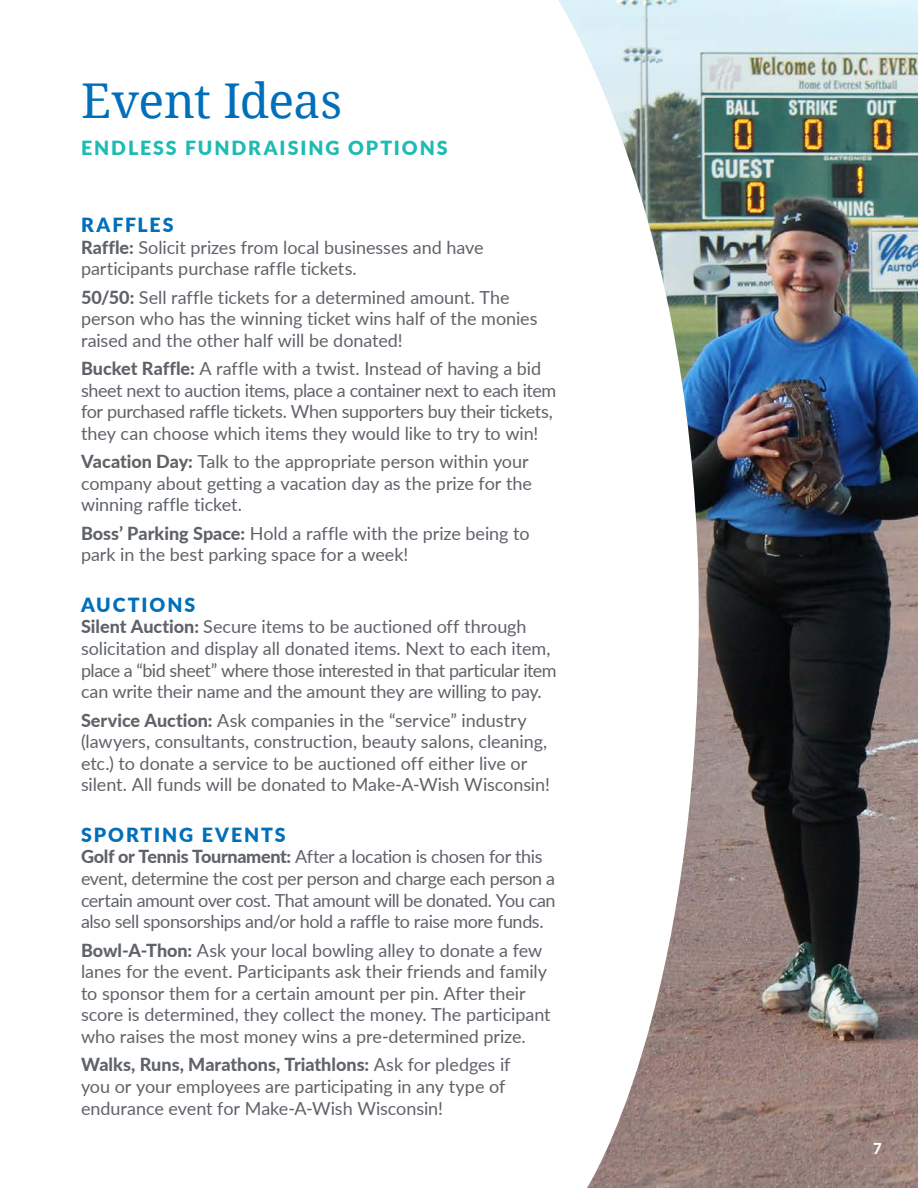
<style>
.page{position:relative;width:918px;height:1188px;background:#fff}
.page>*{position:absolute;margin:0;border:0;box-sizing:border-box;transform-origin:0 0}
.t1{font:48px "Droid Serif";letter-spacing:-.015em;color:#006fba}
.t2{font:900 19.5px "Lato";letter-spacing:.1em;color:#006fba}
.t3{font:900 19.5px "Lato";letter-spacing:.1em;color:#1dbbb3}
.t4{font:18px/21.6px "Lato";letter-spacing:-.005em;color:#5f6369}
.t5{font:18px/21.6px "Lato";letter-spacing:-.025em;color:#5f6369}
.t6{font:800 15px "Lato";color:#fff}
.s1{font-weight:800}
</style>
<div class="page">
<img style="left:558px;top:0;width:360px;height:1188px">
<p class="t1" style="left:81px;top:68px;width:263px">Event Ideas</p>
<p class="t3" style="left:81px;top:133px;width:368px">ENDLESS FUNDRAISING OPTIONS</p>
<p class="t2" style="left:81px;top:210px;width:94px">RAFFLES</p>
<p class="t4" style="left:81px;top:236px;width:404px"><span class="s1">Raffle:</span> Solicit prizes from local businesses and have participants purchase raffle tickets.</p>
<p class="t4" style="left:81px;top:286px;width:458px"><span class="s1">50/50:</span> Sell raffle tickets for a determined amount. The person who has the winning ticket wins half of the monies raised and the other half will be donated!</p>
<p class="t4" style="left:81px;top:357px;width:477px"><span class="s1">Bucket Raffle:</span> A raffle with a twist. Instead of having a bid sheet next to auction items, place a container next to each item for purchased raffle tickets. When supporters buy their tickets, they can choose which items they would like to try to win!</p>
<p class="t4" style="left:81px;top:450px;width:453px"><span class="s1">Vacation Day:</span> Talk to the appropriate person within your company about getting a vacation day as the prize for the winning raffle ticket.</p>
<p class="t4" style="left:81px;top:522px;width:450px"><span class="s1">Boss’ Parking Space:</span> Hold a raffle with the prize being to park in the best parking space for a week!</p>
<p class="t2" style="left:81px;top:590px;width:116px">AUCTIONS</p>
<p class="t4" style="left:81px;top:615px;width:477px"><span class="s1">Silent Auction:</span> Secure items to be auctioned off through solicitation and display all donated items. Next to each item, place a “bid sheet” where those interested in that particular item can write their name and the amount they are willing to pay.</p>
<p class="t4" style="left:81px;top:709px;width:470px"><span class="s1">Service Auction:</span> Ask companies in the “service” industry (lawyers, consultants, construction, beauty salons, cleaning, etc.) to donate a service to be auctioned off either live or silent. All funds will be donated to Make-A-Wish Wisconsin!</p>
<p class="t2" style="left:81px;top:820px;width:206px">SPORTING EVENTS</p>
<p class="t5" style="left:81px;top:845px;width:476px"><span class="s1">Golf or Tennis Tournament:</span> After a location is chosen for this event, determine the cost per person and charge each person a certain amount over cost. That amount will be donated. You can also sell sponsorships and/or hold a raffle to raise more funds.</p>
<p class="t4" style="left:81px;top:938px;width:471px"><span class="s1">Bowl-A-Thon:</span> Ask your local bowling alley to donate a few lanes for the event. Participants ask their friends and family to sponsor them for a certain amount per pin. After their score is determined, they collect the money. The participant who raises the most money wins a pre-determined prize.</p>
<p class="t4" style="left:81px;top:1053px;width:431px"><span class="s1">Walks, Runs, Marathons, Triathlons:</span> Ask for pledges if you or your employees are participating in any type of endurance event for Make-A-Wish Wisconsin!</p>
<p class="t6" style="left:873px;top:1137px;width:10px">7</p>
</div>
